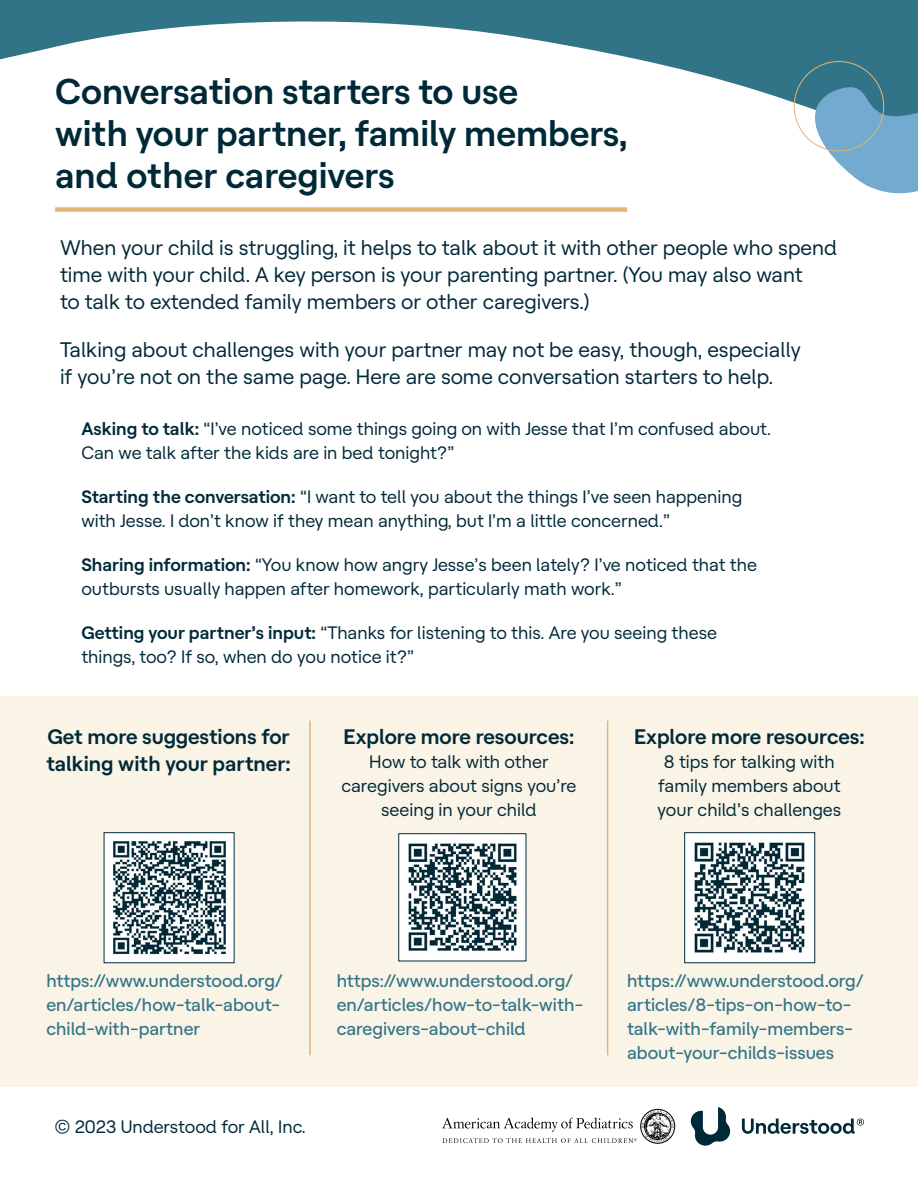
<style>
.page{position:relative;width:918px;height:1188px;background:#fff}
.page>*{position:absolute;margin:0;border:0;box-sizing:border-box;transform-origin:0 0}
.t1{font:600 36px/42px "Understood Sans";color:#002938}
.t2{font:21px/27px "Understood Sans";color:#002938}
.t3{font:600 21px/27px "Understood Sans";color:#002938}
.t4{font:18px/24px "Understood Sans";color:#002938}
.t5{font:500 18px/24px "Understood Sans";color:#327487}
.s1{font-weight:600}
</style>
<div class="page">
<svg style="left:442px;top:1109px;width:233px;height:35px"></svg>
<svg style="left:691px;top:1107px;width:39px;height:39px"></svg>
<svg style="left:742px;top:1119px;width:122px;height:15px"></svg>
<svg style="left:0;top:0;width:918px;height:212px"></svg>
<svg style="left:815px;top:87px;width:103px;height:106px;background:#7fafcb"></svg>
<div style="left:0;top:696px;width:918px;height:390px;background:#faf4e7"></div>
<hr style="left:309px;top:721px;width:2px;height:334px;background:#e1b576">
<hr style="left:607px;top:721px;width:1px;height:334px;background:#e1b576">
<div style="left:55px;top:207px;width:572px;height:5px;background:#e1b576"></div>
<img style="left:106px;top:834px;width:127px;height:127px">
<img style="left:686px;top:834px;width:127px;height:127px">
<div style="left:684px;top:832px;width:131px;height:131px;border:1px solid #002938"></div>
<img style="left:400px;top:835px;width:124px;height:124px">
<h1 class="t1" style="left:55px;top:67px;width:574px">Conversation starters to use<br>with your partner, family members, and other caregivers</h1>
<p class="t2" style="left:60px;top:233px;width:779px">When your child is struggling, it helps to talk about it with other people who spend time with your child. A key person is your parenting partner. (You may also want<br>to talk to extended family members or other caregivers.)</p>
<p class="t2" style="left:60px;top:334px;width:742px">Talking about challenges with your partner may not be easy, though, especially if you’re not on the same page. Here are some conversation starters to help.</p>
<p class="t4" style="left:81px;top:415px;width:691px"><span class="s1">Asking to talk:</span> “I’ve noticed some things going on with Jesse that I’m confused about.<br>Can we talk after the kids are in bed tonight?”</p>
<p class="t4" style="left:81px;top:483px;width:662px"><span class="s1">Starting the conversation:</span> “I want to tell you about the things I’ve seen happening with Jesse. I don’t know if they mean anything, but I’m a little concerned.”</p>
<p class="t4" style="left:81px;top:551px;width:677px"><span class="s1">Sharing information:</span> “You know how angry Jesse’s been lately? I’ve noticed that the outbursts usually happen after homework, particularly math work.”</p>
<p class="t4" style="left:81px;top:620px;width:637px"><span class="s1">Getting your partner’s input:</span> “Thanks for listening to this. Are you seeing these things, too? If so, when do you notice it?”</p>
<p class="t3" style="left:46px;top:722px;width:246px">Get more suggestions for talking with your partner:</p>
<p class="t3" style="left:344px;top:722px;width:232px">Explore more resources:</p>
<p class="t4" style="left:341px;top:749px;width:237px;text-align:center">How to talk with other caregivers about signs you’re seeing in your child</p>
<p class="t3" style="left:634px;top:722px;width:232px">Explore more resources:</p>
<p class="t4" style="left:658px;top:749px;width:185px;text-align:center">8 tips for talking with family members about your child’s challenges</p>
<p class="t5" style="left:46px;top:967px;width:238px">https://www.understood.org/ en/articles/how-talk-about&shy;child-with-partner</p>
<p class="t5" style="left:337px;top:967px;width:248px">https://www.understood.org/ en/articles/how-to-talk-with&shy;caregivers-about-child</p>
<p class="t5" style="left:627px;top:967px;width:238px">https://www.understood.org/ articles/8-tips-on-how-to&shy;talk-with-family-members&shy;about-your-childs-issues</p>
<p class="t4" style="left:54px;top:1113px;width:253px">© 2023 Understood for All, Inc.</p>
</div>
